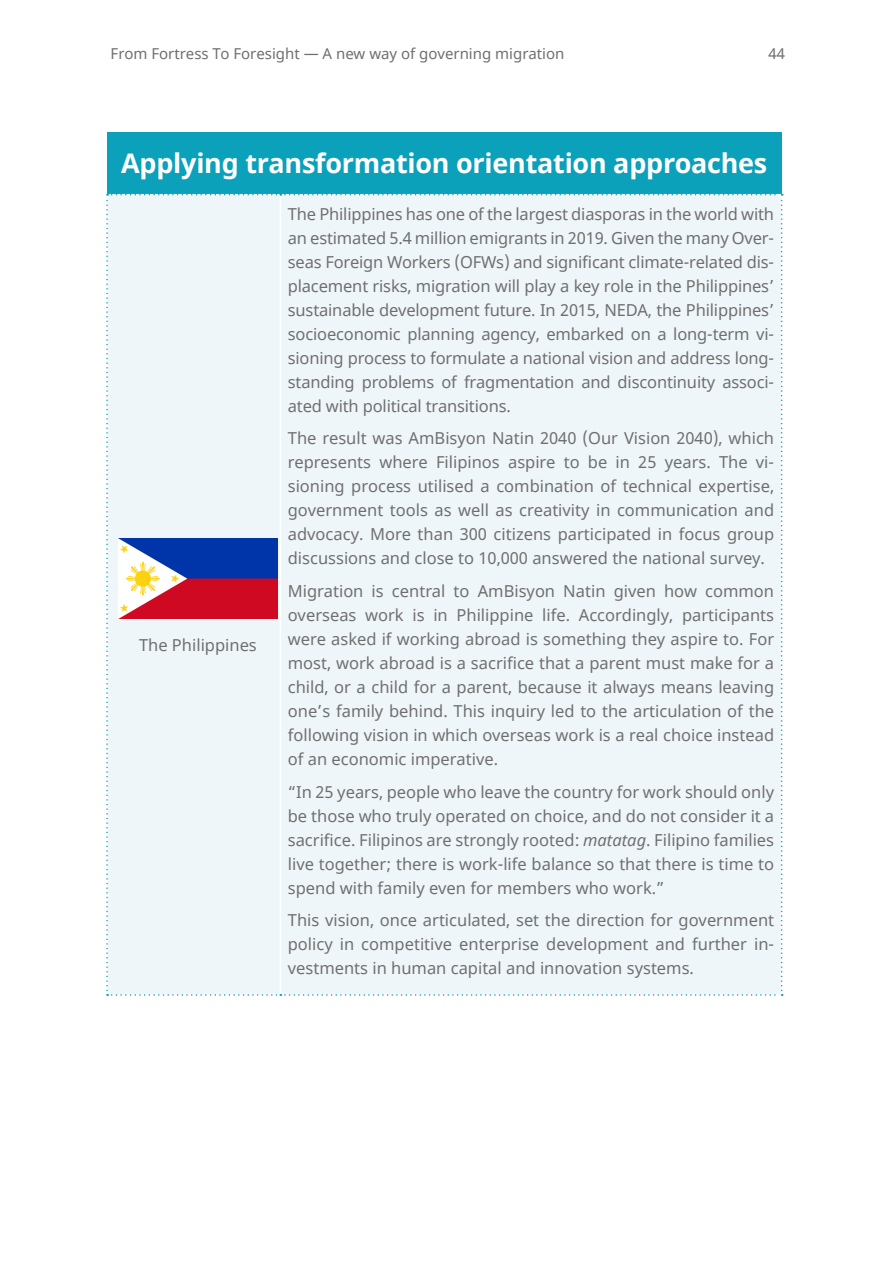
<style>
.page{position:relative;width:893px;height:1263px;background:#fff}
.page>*{position:absolute;margin:0;border:0;box-sizing:border-box;transform-origin:0 0}
.t1{font:700 27px "Noto Sans";letter-spacing:-.01em;color:#fff}
.t2{font:16.5px/24px "Noto Sans";color:#706f6f;text-align:justify}
.t3{font:15px "Noto Sans";color:#706f6f}
.s1{font-style:italic}
</style>
<div class="page">
<div style="left:107px;top:132px;width:675px;height:63px;background:#0ba1ba"></div>
<div style="left:106px;top:194px;width:677px;height:802px;background:#eff6f9"></div>
<img style="left:118px;top:539px;width:160px;height:79px">
<p class="t3" style="left:111px;top:43px;width:455px">From Fortress To Foresight — A new way of governing migration</p>
<p class="t3" style="left:768px;top:43px;width:18px">44</p>
<h1 class="t1" style="left:121px;top:145px;width:648px">Applying transformation orientation approaches</h1>
<p class="t2" style="left:139px;top:633px;width:119px">The Philippines</p>
<p class="t2" style="left:288px;top:202px;width:488px">The Philippines has one of the largest diasporas in the world with an estimated 5.4 million emigrants in 2019. Given the many Over&shy;seas Foreign Workers (OFWs) and significant climate-related dis&shy;placement risks, migration will play a key role in the Philippines’ sustainable development future. In 2015, NEDA, the Philippines’ socioeconomic planning agency, embarked on a long-term vi&shy;sioning process to formulate a national vision and address long&shy;standing problems of fragmentation and discontinuity associ&shy;ated with political transitions.</p>
<p class="t2" style="left:288px;top:427px;width:488px">The result was AmBisyon Natin 2040 (Our Vision 2040), which represents where Filipinos aspire to be in 25 years. The vi&shy;sioning process utilised a combination of technical expertise, government tools as well as creativity in communication and advocacy. More than 300 citizens participated in focus group discussions and close to 10,000 answered the national survey.</p>
<p class="t2" style="left:288px;top:580px;width:488px">Migration is central to AmBisyon Natin given how common overseas work is in Philippine life. Accordingly, participants were asked if working abroad is something they aspire to. For most, work abroad is a sacrifice that a parent must make for a child, or a child for a parent, because it always means leaving one’s family behind. This inquiry led to the articulation of the following vision in which overseas work is a real choice instead of an economic imperative.</p>
<p class="t2" style="left:288px;top:780px;width:488px">“In 25 years, people who leave the country for work should only be those who truly operated on choice, and do not consider it a sacrifice. Filipinos are strongly rooted: <span class="s1">matatag</span>. Filipino families live together; there is work-life balance so that there is time to spend with family even for members who work.”</p>
<p class="t2" style="left:288px;top:909px;width:488px">This vision, once articulated, set the direction for government policy in competitive enterprise development and further in&shy;vestments in human capital and innovation systems.</p>
</div>
